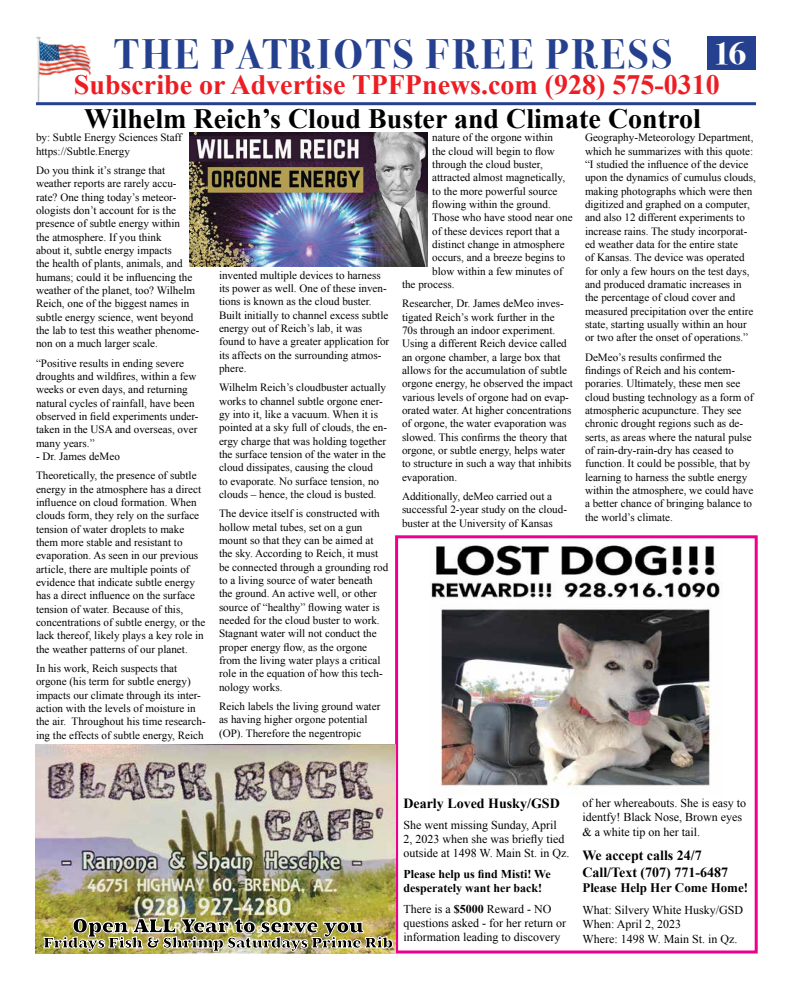
<style>
.page{position:relative;width:792px;height:990px;background:#fff}
.page>*{position:absolute;margin:0;border:0;box-sizing:border-box;transform-origin:0 0}
.t1{font:700 41px "Bodoni Svty Two ITCTT";letter-spacing:.075em;color:#25408f}
.t2{font:700 28px "Times New Roman";color:#ed1d24}
.t3{font:700 28px "Times New Roman";color:#000}
.t4{font:20.3px "Aurea Ultra";letter-spacing:-.01em;color:#000}
.t5{font:15.2px "Aurea Ultra";letter-spacing:-.01em;color:#000}
.t6{font:700 14px/16.8px "Times New Roman";color:#000}
.t7{font:700 13px "Times New Roman";color:#000}
.t8{font:12px/14.4px "Times New Roman";color:#000}
.t9{font:700 12px/14.4px "Times New Roman";color:#000}
.t10{font:11.1px/13.3px "Times New Roman";color:#000}
.s1{font-size:33px;color:#fff}
.s2{font-weight:700}
</style>
<div class="page">
<div style="left:707px;top:36px;width:49px;height:33px;background:#25408f"></div>
<img style="left:36px;top:37px;width:56px;height:65px">
<hr style="left:36px;top:102px;width:720px;height:3px;background:#25408f">
<img style="left:431px;top:543px;width:292px;height:250px">
<div style="left:395px;top:535px;width:363px;height:419px;border:3px solid #ec008c"></div>
<img style="left:35px;top:744px;width:361px;height:209px">
<img style="left:44px;top:918px;width:349px;height:33px">
<img style="left:189px;top:133px;width:239px;height:134px">
<h1 class="t1" style="left:115px;top:20px;width:634px">THE PATRIOTS FREE PRESS <span class="s1">16</span></h1>
<h2 class="t2" style="left:74px;top:65px;width:648px">Subscribe or Advertise TPFPnews.com (928) 575-0310</h2>
<h2 class="t3" style="left:84px;top:99px;width:618px">Wilhelm Reich’s Cloud Buster and Climate Control</h2>
<p class="t10" style="left:36px;top:131px;width:147px">by: Subtle Energy Sciences Staff https://Subtle.Energy</p>
<p class="t10" style="left:36px;top:164px;width:165px">Do you think it’s strange that weather reports are rarely accu&shy;rate? One thing today’s meteor&shy;ologists don’t account for is the presence of subtle energy within<br>the atmosphere. If you think<br>about it, subtle energy impacts<br>the health of plants, animals, and humans; could it be influencing the weather of the planet, too? Wilhelm<br>Reich, one of the biggest names in subtle energy science, went beyond the lab to test this weather phenome&shy;non on a much larger scale.</p>
<p class="t10" style="left:36px;top:356px;width:164px">“Positive results in ending severe droughts and wildfires, within a few weeks or even days, and returning natural cycles of rainfall, have been observed in field experiments under&shy;taken in the USA and overseas, over many years.”</p>
<p class="t10" style="left:36px;top:447px;width:162px;line-height:19.3px">- Dr. James deMeo<br>Theoretically, the presence of subtle</p>
<p class="t10" style="left:36px;top:482px;width:171px">energy in the atmosphere has a direct influence on cloud formation. When clouds form, they rely on the surface tension of water droplets to make them more stable and resistant to evaporation. As seen in our previous article, there are multiple points of evidence that indicate subtle energy has a direct influence on the surface tension of water. Because of this, concentrations of subtle energy, or the lack thereof, likely plays a key role in the weather patterns of our planet.</p>
<p class="t10" style="left:36px;top:662px;width:171px">In his work, Reich suspects that orgone (his term for subtle energy) impacts our climate through its inter&shy;action with the levels of moisture in the air. Throughout his time research&shy;ing the effects of subtle energy, Reich</p>
<p class="t10" style="left:585px;top:131px;width:172px">Geography-Meteorology Department, which he summarizes with this quote: “I studied the influence of the device upon the dynamics of cumulus clouds, making photographs which were then digitized and graphed on a computer, and also 12 different experiments to increase rains. The study incorporat&shy;ed weather data for the entire state<br>of Kansas. The device was operated for only a few hours on the test days, and produced dramatic increases in the percentage of cloud cover and measured precipitation over the entire state, starting usually within an hour or two after the onset of operations.”</p>
<p class="t10" style="left:585px;top:350px;width:170px">DeMeo’s results confirmed the findings of Reich and his contem&shy;poraries. Ultimately, these men see cloud busting technology as a form of atmospheric acupuncture. They see chronic drought regions such as de&shy;serts, as areas where the natural pulse of rain-dry-rain-dry has ceased to function. It could be possible, that by learning to harness the subtle energy within the atmosphere, we could have a better chance of bringing balance to the world’s climate.</p>
<p class="t10" style="left:432px;top:131px;width:122px">nature of the orgone within</p>
<p class="t10" style="left:432px;top:144px;width:124px">the cloud will begin to flow</p>
<p class="t10" style="left:432px;top:158px;width:112px">through the cloud buster,</p>
<p class="t10" style="left:432px;top:171px;width:134px">attracted almost magnetically,</p>
<p class="t10" style="left:432px;top:184px;width:127px">to the more powerful source</p>
<p class="t10" style="left:432px;top:198px;width:120px">flowing within the ground.</p>
<p class="t10" style="left:432px;top:211px;width:142px">Those who have stood near one</p>
<p class="t10" style="left:432px;top:224px;width:129px">of these devices report that a</p>
<p class="t10" style="left:432px;top:238px;width:134px">distinct change in atmosphere</p>
<p class="t10" style="left:432px;top:251px;width:135px">occurs, and a breeze begins to</p>
<p class="t10" style="left:432px;top:264px;width:132px">blow within a few minutes of</p>
<p class="t10" style="left:402px;top:278px;width:54px">the process.</p>
<p class="t10" style="left:402px;top:297px;width:173px">Researcher, Dr. James deMeo inves&shy;tigated Reich’s work further in the<br>70s through an indoor experiment.<br>Using a different Reich device called an orgone chamber, a large box that allows for the accumulation of subtle orgone energy, he observed the impact various levels of orgone had on evap&shy;orated water. At higher concentrations of orgone, the water evaporation was slowed. This confirms the theory that orgone, or subtle energy, helps water to structure in such a way that inhibits evaporation.</p>
<p class="t10" style="left:402px;top:490px;width:167px">Additionally, deMeo carried out a successful 2-year study on the cloud&shy;buster at the University of Kansas</p>
<p class="t10" style="left:219px;top:268px;width:172px">invented multiple devices to harness its power as well. One of these inven&shy;tions is known as the cloud buster.<br>Built initially to channel excess subtle energy out of Reich’s lab, it was found to have a greater application for its affects on the surrounding atmos&shy;phere.</p>
<p class="t10" style="left:219px;top:381px;width:170px">Wilhelm Reich’s cloudbuster actually works to channel subtle orgone ener&shy;gy into it, like a vacuum. When it is pointed at a sky full of clouds, the en&shy;ergy charge that was holding together the surface tension of the water in the cloud dissipates, causing the cloud<br>to evaporate. No surface tension, no clouds – hence, the cloud is busted.</p>
<p class="t10" style="left:219px;top:507px;width:171px">The device itself is constructed with hollow metal tubes, set on a gun mount so that they can be aimed at the sky. According to Reich, it must be connected through a grounding rod to a living source of water beneath the ground. An active well, or other source of “healthy” flowing water is needed for the cloud buster to work.<br>Stagnant water will not conduct the proper energy flow, as the orgone from the living water plays a critical role in the equation of how this tech&shy;nology works.</p>
<p class="t10" style="left:219px;top:700px;width:163px">Reich labels the living ground water as having higher orgone potential (OP). Therefore the negentropic</p>
<h3 class="t4" style="left:73px;top:914px;width:293px">Open ALL Year to serve you</h3>
<h3 class="t5" style="left:44px;top:934px;width:351px">Fridays Fish &amp; Shrimp Saturdays Prime Rib</h3>
<p class="t6" style="left:403px;top:795px;width:158px">Dearly Loved Husky/GSD</p>
<p class="t8" style="left:403px;top:817px;width:167px">She went missing Sunday, April<br>2, 2023 when she was briefly tied outside at 1498 W. Main St. in Qz.</p>
<p class="t9" style="left:403px;top:866px;width:149px">Please help us find Misti! We desperately want her back!</p>
<p class="t8" style="left:403px;top:901px;width:164px">There is a <span class="s2">$5000</span> Reward - NO questions asked - for her return or information leading to discovery</p>
<p class="t8" style="left:582px;top:796px;width:165px">of her whereabouts. She is easy to identfy! Black Nose, Brown eyes &amp; a white tip on her tail.</p>
<p class="t6" style="left:582px;top:846px;width:147px">We accept calls 24/7<br>Call/Text (707) 771-6487</p>
<p class="t7" style="left:582px;top:879px;width:167px">Please Help Her Come Home!</p>
<p class="t8" style="left:582px;top:902px;width:162px">What: Silvery White Husky/GSD<br>When: April 2, 2023<br>Where: 1498 W. Main St. in Qz.</p>
</div>
